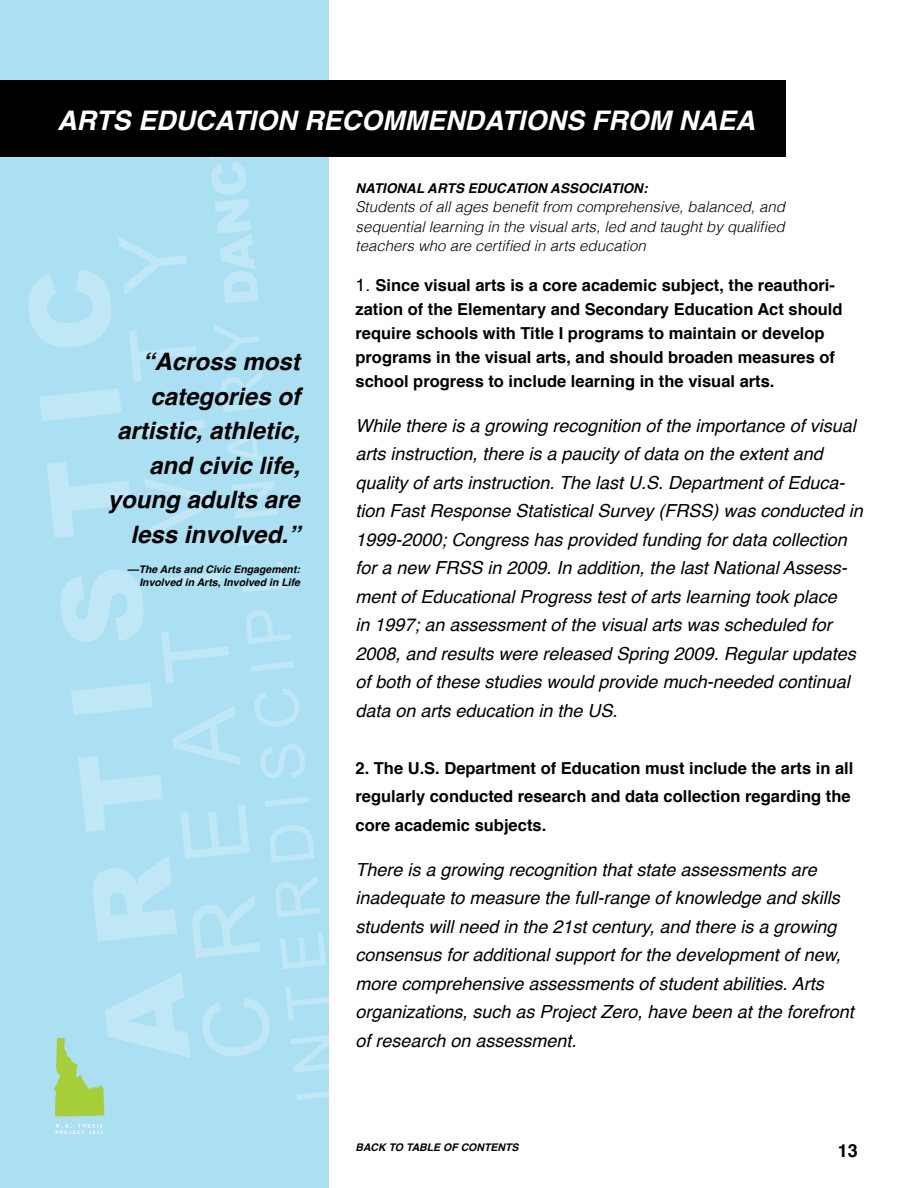
<style>
.page{position:relative;width:918px;height:1188px;background:#fff}
.page>*{position:absolute;margin:0;border:0;box-sizing:border-box;transform-origin:0 0}
.t1{font:italic 700 27px "Helvetica";color:#fff}
.t2{font:italic 700 24px/34.5px "Helvetica";color:#000;text-align:right}
.t3{font:italic 18px/28.5px "Helvetica";color:#000}
.t4{font:700 18px "Helvetica";color:#000}
.t5{font:700 16.5px/24px "Helvetica";color:#000}
.t6{font:italic 300 15px/19.5px "Helvetica";color:#000;text-align:justify}
.t7{font:italic 700 13.5px "Helvetica";color:#000}
.t8{font:italic 700 10.5px/13.5px "Helvetica";color:#000;text-align:right}
.s1{font-weight:400;font-size:18px}
</style>
<div class="page">
<div style="left:0;top:0;width:328px;height:1188px;background:#abe0f3"></div>
<svg style="left:210px;top:157px;width:49px;height:147px"></svg>
<svg style="left:237px;top:536px;width:44px;height:10px"></svg>
<svg style="left:231px;top:481px;width:47px;height:38px"></svg>
<svg style="left:227px;top:424px;width:45px;height:40px"></svg>
<svg style="left:221px;top:371px;width:45px;height:41px"></svg>
<svg style="left:214px;top:324px;width:45px;height:38px"></svg>
<svg style="left:47px;top:462px;width:84px;height:76px"></svg>
<svg style="left:39px;top:389px;width:82px;height:32px"></svg>
<svg style="left:29px;top:269px;width:82px;height:79px"></svg>
<svg style="left:145px;top:478px;width:68px;height:58px"></svg>
<svg style="left:139px;top:420px;width:65px;height:15px"></svg>
<svg style="left:129px;top:331px;width:67px;height:51px"></svg>
<svg style="left:119px;top:237px;width:68px;height:58px"></svg>
<div style="left:0;top:80px;width:786px;height:77px;background:#000"></div>
<svg style="left:54px;top:561px;width:275px;height:555px"></svg>
<svg style="left:56px;top:1124px;width:47px;height:10px"></svg>
<h1 class="t1" style="left:57px;top:98px;width:700px">ARTS EDUCATION RECOMMENDATIONS FROM NAEA</h1>
<h2 class="t2" style="left:108px;top:345px;width:194px">“Across most categories of artistic, athletic, and civic life, young adults are less involved.”</h2>
<p class="t8" style="left:127px;top:562px;width:174px">––The Arts and Civic Engagement:<br>Involved in Arts, Involved in Life</p>
<p class="t7" style="left:356px;top:177px;width:20px">National</p>
<p class="t7" style="left:427px;top:177px;width:20px">Arts</p>
<p class="t7" style="left:468px;top:177px;width:38px">Education</p>
<p class="t7" style="left:550px;top:177px;width:20px">Association</p>
<p class="t7" style="left:643px;top:177px;width:6px">:</p>
<p class="t6" style="left:356px;top:197px;width:431px">Students of all ages benefit from comprehensive, balanced, and sequential learning in the visual arts, led and taught by qualified teachers who are certified in arts education</p>
<p class="t5" style="left:355px;top:273px;width:489px"><span class="s1">1.</span> Since visual arts is a core academic subject, the reauthori&shy;zation of the Elementary and Secondary Education Act should require schools with Title I programs to maintain or develop programs in the visual arts, and should broaden measures of school progress to include learning in the visual arts.</p>
<p class="t3" style="left:356px;top:412px;width:509px">While there is a growing recognition of the importance of visual arts instruction, there is a paucity of data on the extent and quality of arts instruction. The last U.S. Department of Educa&shy;tion Fast Response Statistical Survey (FRSS) was conducted in 1999-2000; Congress has provided funding for data collection for a new FRSS in 2009. In addition, the last National Assess&shy;ment of Educational Progress test of arts learning took place<br>in 1997; an assessment of the visual arts was scheduled for 2008, and results were released Spring 2009. Regular updates of both of these studies would provide much-needed continual data on arts education in the US.</p>
<p class="t5" style="left:356px;top:754px;width:499px;line-height:28.5px">2. The U.S. Department of Education must include the arts in all regularly conducted research and data collection regarding the core academic subjects.</p>
<p class="t3" style="left:356px;top:856px;width:500px">There is a growing recognition that state assessments are inadequate to measure the full-range of knowledge and skills students will need in the 21st century, and there is a growing consensus for additional support for the development of new, more comprehensive assessments of student abilities. Arts organizations, such as Project Zero, have been at the forefront of research on assessment.</p>
<p class="t8" style="left:356px;top:1141px;width:9px">back</p>
<p class="t8" style="left:389px;top:1141px;width:26px">to table</p>
<p class="t8" style="left:443px;top:1141px;width:26px">of contents</p>
<p class="t4" style="left:838px;top:1136px;width:22px">13</p>
</div>
